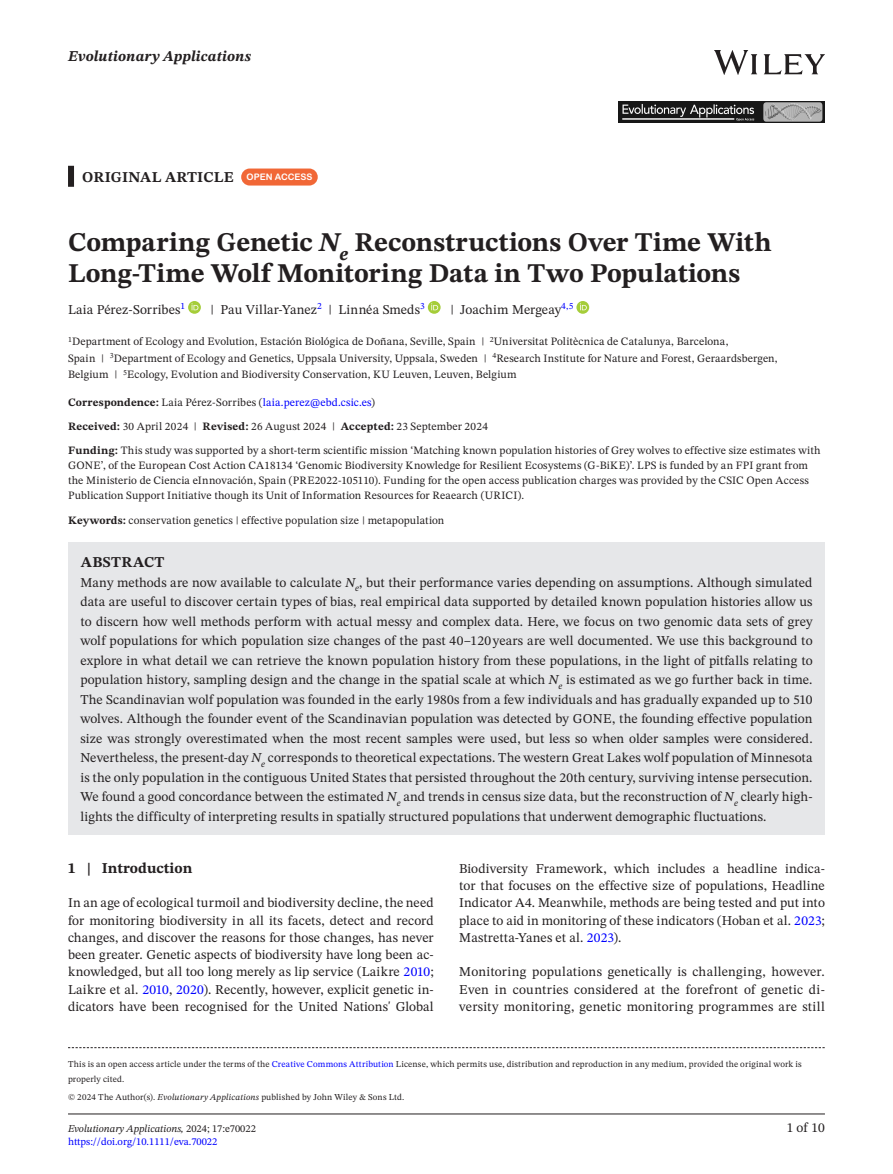
<style>
.page{position:relative;width:893px;height:1174px;background:#fff}
.page>*{position:absolute;margin:0;border:0;box-sizing:border-box;transform-origin:0 0}
.t1{font:700 27px/31.5px "STIX Two Text";color:#231f20}
.t2{font:700 15px "STIX Two Text";letter-spacing:.01em;color:#231f20}
.t3{font:italic 700 15px "STIX Two Text";letter-spacing:.01em;color:#231f20}
.t4{font:13.5px/19.5px "STIX Two Text";letter-spacing:.01em;color:#231f20;text-align:justify}
.t5{font:11.25px/16.5px "STIX Two Text";letter-spacing:.01em;color:#231f20}
.t6{font:italic 10.5px "STIX Two Text";color:#231f20}
.t7{font:10.5px "STIX Two Text";color:#00f}
.t8{font:9px/15px "STIX Two Text";letter-spacing:.02em;color:#231f20}
.s1{font-family:"Arial Rounded MT Bold";font-weight:400;font-size:9px;color:#fff}
.s2{font-style:italic}
.s3{font-weight:700}
.s4{color:#00f}
.s5{font-style:normal}
</style>
<div class="page">
<hr style="left:68px;top:1113px;width:757px;height:1px;background:#231f20">
<img style="left:714px;top:51px;width:111px;height:23px">
<img style="left:618px;top:101px;width:207px;height:21px">
<div style="left:68px;top:166px;width:6px;height:21px;background:#231f20"></div>
<div style="left:68px;top:542px;width:757px;height:42px;background:#e6e7e9"></div>
<div style="left:68px;top:561px;width:757px;height:273px;background:#e6e7e9"></div>
<div style="left:241px;top:168px;width:77px;height:17px;background:#f16736;border-radius:9px"></div>
<svg style="left:188px;top:301px;width:13px;height:13px"></svg>
<svg style="left:192px;top:303px;width:6px;height:7px"></svg>
<svg style="left:428px;top:301px;width:13px;height:13px"></svg>
<svg style="left:431px;top:303px;width:7px;height:7px"></svg>
<svg style="left:576px;top:301px;width:13px;height:13px"></svg>
<svg style="left:580px;top:303px;width:7px;height:7px"></svg>
<svg style="left:68px;top:1047px;width:757px;height:1px"></svg>
<p class="t3" style="left:68px;top:46px;width:185px">Evolutionary Applications</p>
<p class="t2" style="left:82px;top:166px;width:232px">ORIGINAL ARTICLE <span class="s1">OPEN ACCESS</span></p>
<h1 class="t1" style="left:68px;top:227px;width:705px">Comparing Genetic <span class="s2">N</span><sub>e</sub> Reconstructions Over Time With<br>Long-Time Wolf Monitoring Data in Two Populations</h1>
<p class="t4" style="left:68px;top:299px;width:119px">Laia Pérez-Sorribes<sup>1</sup></p>
<p class="t4" style="left:211px;top:299px;width:216px">| Pau Villar-Yanez<sup>2</sup> | Linnéa Smeds<sup>3</sup></p>
<p class="t4" style="left:450px;top:299px;width:125px">| Joachim Mergeay<sup>4,5</sup></p>
<p class="t5" style="left:68px;top:333px;width:711px"><sup>1</sup>Department of Ecology and Evolution, Estación Biológica de Doñana, Seville, Spain | <sup>2</sup>Universitat Politècnica de Catalunya, Barcelona,<br>Spain | <sup>3</sup>Department of Ecology and Genetics, Uppsala University, Uppsala, Sweden | <sup>4</sup>Research Institute for Nature and Forest, Geraardsbergen,<br>Belgium | <sup>5</sup>Ecology, Evolution and Biodiversity Conservation, KU Leuven, Leuven, Belgium</p>
<p class="t5" style="left:68px;top:390px;width:754px;line-height:24px"><span class="s3">Correspondence:</span> Laia Pérez-Sorribes (<span class="s4">laia.perez@ebd.csic.es</span>)<br><span class="s3">Received:</span> 30 April 2024 | <span class="s3">Revised:</span> 26 August 2024 | <span class="s3">Accepted:</span> 23 September 2024<br><span class="s3">Funding:</span> This study was supported by a short-term scientific mission ‘Matching known population histories of Grey wolves to effective size estimates with</p>
<p class="t5" style="left:68px;top:458px;width:742px;line-height:15px;text-align:justify">GONE’, of the European Cost Action CA18134 ‘Genomic Biodiversity Knowledge for Resilient Ecosystems (G-BiKE)’. LPS is funded by an FPI grant from the Ministerio de Ciencia eInnovación, Spain (PRE2022-105110). Funding for the open access publication charges was provided by the CSIC Open Access Publication Support Initiative though its Unit of Information Resources for Reaearch (URICI).</p>
<p class="t5" style="left:68px;top:512px;width:378px"><span class="s3">Keywords:</span> conservation genetics | effective population size | metapopulation</p>
<p class="t2" style="left:81px;top:551px;width:85px">ABSTRACT</p>
<p class="t4" style="left:80px;top:572px;width:734px">Many methods are now available to calculate <span class="s2">N</span><sub>e</sub>, but their performance varies depending on assumptions. Although simulated data are useful to discover certain types of bias, real empirical data supported by detailed known population histories allow us to discern how well methods perform with actual messy and complex data. Here, we focus on two genomic data sets of grey wolf populations for which population size changes of the past 40–120years are well documented. We use this background to explore in what detail we can retrieve the known population history from these populations, in the light of pitfalls relating to population history, sampling design and the change in the spatial scale at which <span class="s2">N</span><sub>e</sub> is estimated as we go further back in time.<br>The Scandinavian wolf population was founded in the early 1980s from a few individuals and has gradually expanded up to 510 wolves. Although the founder event of the Scandinavian population was detected by GONE, the founding effective population size was strongly overestimated when the most recent samples were used, but less so when older samples were considered.<br>Nevertheless, the present-day <span class="s2">N</span><sub>e</sub> corresponds to theoretical expectations. The western Great Lakes wolf population of Minnesota is the only population in the contiguous United States that persisted throughout the 20th century, surviving intense persecution.<br>We found a good concordance between the estimated <span class="s2">N</span><sub>e</sub> and trends in census size data, but the reconstruction of <span class="s2">N</span><sub>e</sub> clearly high&shy;lights the difficulty of interpreting results in spatially structured populations that underwent demographic fluctuations.</p>
<p class="t2" style="left:68px;top:857px;width:126px">1 | Introduction</p>
<p class="t4" style="left:68px;top:894px;width:367px;line-height:17.2px">In an age of ecological turmoil and biodiversity decline, the need for monitoring biodiversity in all its facets, detect and record changes, and discover the reasons for those changes, has never been greater. Genetic aspects of biodiversity have long been ac&shy;knowledged, but all too long merely as lip service (Laikre <span class="s4">2010</span>; Laikre et al. <span class="s4">2010</span>, <span class="s4">2020</span>). Recently, however, explicit genetic in&shy;dicators have been recognised for the United Nations' Global</p>
<p class="t4" style="left:459px;top:859px;width:367px;line-height:17.2px">Biodiversity Framework, which includes a headline indica&shy;tor that focuses on the effective size of populations, Headline Indicator A4. Meanwhile, methods are being tested and put into place to aid in monitoring of these indicators (Hoban et al. <span class="s4">2023</span>; Mastretta-Yanes et al. <span class="s4">2023</span>).</p>
<p class="t4" style="left:459px;top:963px;width:367px;line-height:17.2px">Monitoring populations genetically is challenging, however.<br>Even in countries considered at the forefront of genetic di&shy;versity monitoring, genetic monitoring programmes are still</p>
<p class="t8" style="left:68px;top:1056px;width:735px">This is an open access article under the terms of the <span class="s4">Creative Commons Attribution</span> License, which permits use, distribution and reproduction in any medium, provided the original work is properly cited.</p>
<p class="t8" style="left:68px;top:1089px;width:338px">© 2024 The Author(s). <span class="s2">Evolutionary Applications</span> published by John Wiley &amp; Sons Ltd.</p>
<p class="t6" style="left:68px;top:1121px;width:189px">Evolutionary Applications, <span class="s5">2024; 17:e70022</span></p>
<p class="t4" style="left:787px;top:1118px;width:40px">1 of 10</p>
<p class="t7" style="left:68px;top:1134px;width:151px">https://doi.org/10.1111/eva.70022</p>
</div>
